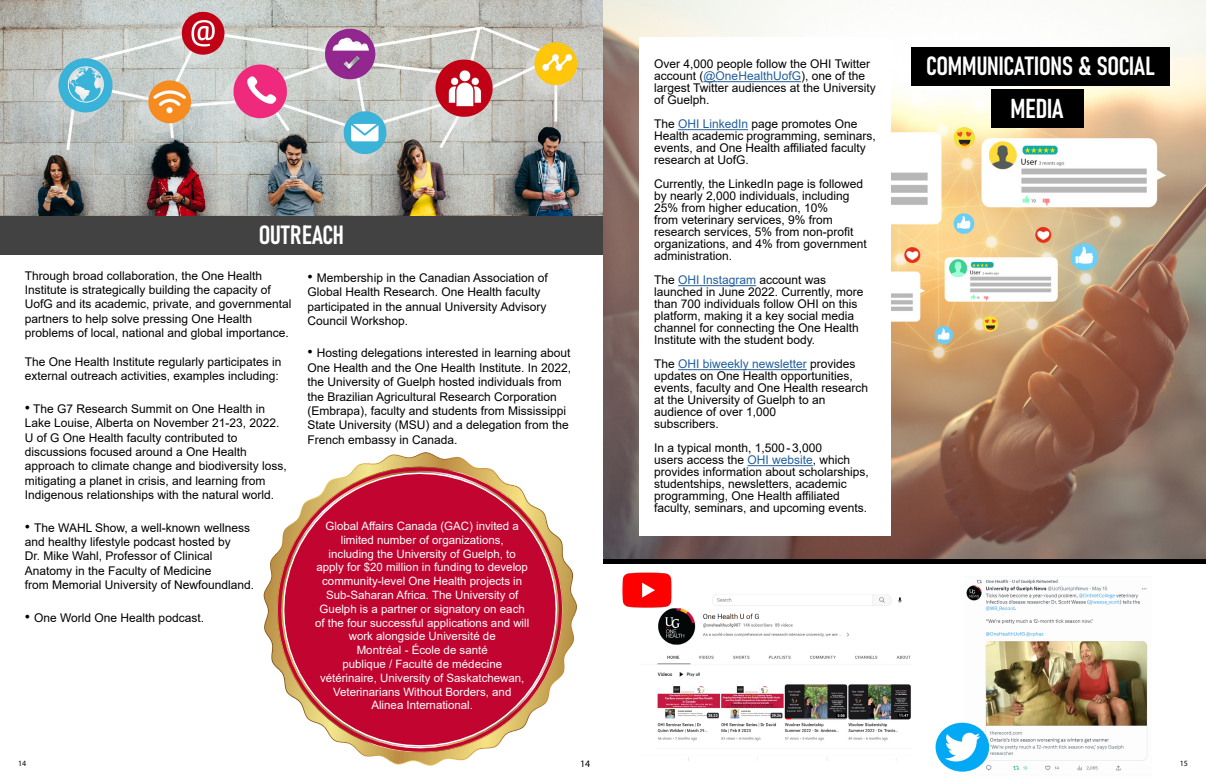
<style>
.page{position:relative;width:1206px;height:783px;background:#fff}
.page>*{position:absolute;margin:0;border:0;box-sizing:border-box;transform-origin:0 0}
.t1{font:27px "Bahnschrift";letter-spacing:-.005em;color:#fff}
.t2{font:26px "Bahnschrift";letter-spacing:-.01em;color:#fff}
.t3{font:12px/12px "Arial";color:#000}
.t4{font:11.5px/13.8px "Arial";color:#fff;text-align:center}
.t5{font:9.9px "Myriad Pro";color:#000}
.t6{font:8px "Myriad Pro";color:#000}
.s1{font-size:15px}
.s2{color:#215e9e}
</style>
<div class="page">
<img style="left:603px;top:0;width:603px;height:559px">
<div style="left:639px;top:38px;width:252px;height:498px;background:#fff"></div>
<hr style="left:703px;top:81px;width:98px;height:1px;background:#215e9e">
<hr style="left:678px;top:129px;width:70px;height:1px;background:#215e9e">
<hr style="left:678px;top:285px;width:78px;height:1px;background:#215e9e">
<hr style="left:678px;top:369px;width:129px;height:1px;background:#215e9e">
<hr style="left:747px;top:465px;width:66px;height:1px;background:#215e9e">
<div style="left:911px;top:47px;width:259px;height:38px;background:#000"></div>
<hr style="left:603px;top:559px;width:603px;height:4px;background:#000">
<div style="left:991px;top:89px;width:93px;height:39px;background:#000"></div>
<img style="left:657px;top:592px;width:254px;height:169px">
<img style="left:964px;top:579px;width:184px;height:192px">
<img style="left:622px;top:572px;width:49px;height:42px">
<img style="left:936px;top:723px;width:53px;height:49px">
<img style="left:0;top:0;width:603px;height:216px">
<div style="left:0;top:216px;width:603px;height:39px;background:#424243"></div>
<svg style="left:267px;top:457px;width:306px;height:305px"></svg>
<svg style="left:273px;top:463px;width:294px;height:294px"></svg>
<svg style="left:279px;top:468px;width:282px;height:283px;background:#cc3851"></svg>
<h1 class="t2" style="left:259px;top:216px;width:87px">OUTREACH</h1>
<p class="t3" style="left:25px;top:269px;width:239px">Through broad collaboration, the One Health</p>
<p class="t3" style="left:308px;top:272px;width:242px"><span class="s1">•</span> Membership in the Canadian Association of</p>
<p class="t3" style="left:25px;top:284px;width:248px">Institute is strategically building the capacity of</p>
<p class="t3" style="left:308px;top:286px;width:234px">Global Health Research. One Health faculty</p>
<p class="t3" style="left:25px;top:298px;width:268px">UofG and its academic, private, and governmental</p>
<p class="t3" style="left:308px;top:300px;width:240px">participated in the annual University Advisory</p>
<p class="t3" style="left:25px;top:313px;width:229px">partners to help solve pressing One Health</p>
<p class="t3" style="left:308px;top:315px;width:102px">Council Workshop.</p>
<p class="t3" style="left:25px;top:327px;width:266px">problems of local, national and global importance.</p>
<p class="t3" style="left:308px;top:347px;width:264px"><span class="s1">•</span> Hosting delegations interested in learning about</p>
<p class="t3" style="left:25px;top:356px;width:258px">The One Health Institute regularly participates in</p>
<p class="t3" style="left:308px;top:362px;width:265px">One Health and the One Health Institute. In 2022,</p>
<p class="t3" style="left:25px;top:370px;width:256px">external outreach activities, examples including:</p>
<p class="t3" style="left:308px;top:375px;width:256px;line-height:14.4px">the University of Guelph hosted individuals from the Brazilian Agricultural Research Corporation</p>
<p class="t3" style="left:25px;top:403px;width:242px"><span class="s1">•</span> The G7 Research Summit on One Health in</p>
<p class="t3" style="left:308px;top:405px;width:260px">(Embrapa), faculty and students from Mississippi</p>
<p class="t3" style="left:25px;top:417px;width:256px">Lake Louise, Alberta on November 21-23, 2022.</p>
<p class="t3" style="left:308px;top:419px;width:263px">State University (MSU) and a delegation from the</p>
<p class="t3" style="left:25px;top:431px;width:214px">U of G One Health faculty contributed to</p>
<p class="t3" style="left:308px;top:434px;width:152px">French embassy in Canada.</p>
<p class="t3" style="left:25px;top:445px;width:264px;line-height:14.4px">discussions focused around a One Health approach to climate change and biodiversity loss, mitigating a planet in crisis, and learning from Indigenous relationships with the natural world.</p>
<p class="t3" style="left:25px;top:521px;width:227px"><span class="s1">•</span> The WAHL Show, a well-known wellness</p>
<p class="t4" style="left:326px;top:519px;width:195px">Global Affairs Canada (GAC) invited a</p>
<p class="t3" style="left:25px;top:536px;width:208px">and healthy lifestyle podcast hosted by</p>
<p class="t4" style="left:341px;top:533px;width:164px">limited number of organizations,</p>
<p class="t3" style="left:25px;top:550px;width:189px">Dr. Mike Wahl, Professor of Clinical</p>
<p class="t4" style="left:329px;top:547px;width:189px">including the University of Guelph, to</p>
<p class="t3" style="left:25px;top:565px;width:188px">Anatomy in the Faculty of Medicine</p>
<p class="t4" style="left:316px;top:560px;width:213px">apply for $20 million in funding to develop</p>
<p class="t4" style="left:322px;top:574px;width:202px">community-level One Health projects in</p>
<p class="t3" style="left:25px;top:579px;width:231px">from Memorial University of Newfoundland.</p>
<p class="t4" style="left:326px;top:588px;width:194px">Sub-Saharan Africa. The University of</p>
<p class="t4" style="left:320px;top:602px;width:207px">Guelph is a partner or signatory on each</p>
<p class="t3" style="left:25px;top:611px;width:181px"><span class="s1">•</span> One World One Health podcast.</p>
<p class="t4" style="left:315px;top:616px;width:216px">of the four successful applications and will</p>
<p class="t4" style="left:320px;top:629px;width:206px">work alongside Université de<br>Montréal - École de santé<br>publique / Faculté de médecine vétérinaire, University of Saskatchewan, Veterinarians Without Borders, and</p>
<p class="t4" style="left:371px;top:698px;width:103px">Alinea International.</p>
<p class="t6" style="left:18px;top:759px;width:10px">14</p>
<p class="t5" style="left:580px;top:757px;width:12px">14</p>
<p class="t3" style="left:654px;top:58px;width:223px">Over 4,000 people follow the OHI Twitter account (<span class="s2">@OneHealthUofG</span>), one of the largest Twitter audiences at the University of Guelph.</p>
<p class="t3" style="left:654px;top:118px;width:223px">The <span class="s2">OHI LinkedIn</span> page promotes One<br>Health academic programming, seminars,</p>
<p class="t3" style="left:654px;top:142px;width:213px">events, and One Health affiliated faculty</p>
<p class="t3" style="left:654px;top:154px;width:96px">research at UofG.</p>
<p class="t3" style="left:654px;top:178px;width:211px">Currently, the LinkedIn page is followed by nearly 2,000 individuals, including 25% from higher education, 10%<br>from veterinary services, 9% from</p>
<p class="t3" style="left:654px;top:226px;width:201px">research services, 5% from non-profit</p>
<p class="t3" style="left:654px;top:238px;width:214px">organizations, and 4% from government administration.</p>
<p class="t3" style="left:654px;top:274px;width:211px">The <span class="s2">OHI Instagram</span> account was launched in June 2022. Currently, more than 700 individuals follow OHI on this platform, making it a key social media channel for connecting the One Health Institute with the student body.</p>
<p class="t3" style="left:654px;top:358px;width:216px">The <span class="s2">OHI biweekly newsletter</span> provides updates on One Health opportunities, events, faculty and One Health research at the University of Guelph to an audience of over 1,000<br>subscribers.</p>
<p class="t3" style="left:654px;top:442px;width:216px">In a typical month, 1,500 -3,000<br>users access the <span class="s2">OHI website</span>, which provides information about scholarships, studentships, newsletters, academic</p>
<p class="t3" style="left:654px;top:490px;width:187px">programming, One Health affiliated</p>
<p class="t3" style="left:654px;top:502px;width:215px">faculty, seminars, and upcoming events.</p>
<h1 class="t2" style="left:926px;top:46px;width:230px">COMMUNICATIONS &amp; SOCIAL</h1>
<h1 class="t1" style="left:1010px;top:88px;width:55px">MEDIA</h1>
<p class="t6" style="left:1180px;top:759px;width:10px">15</p>
</div>
